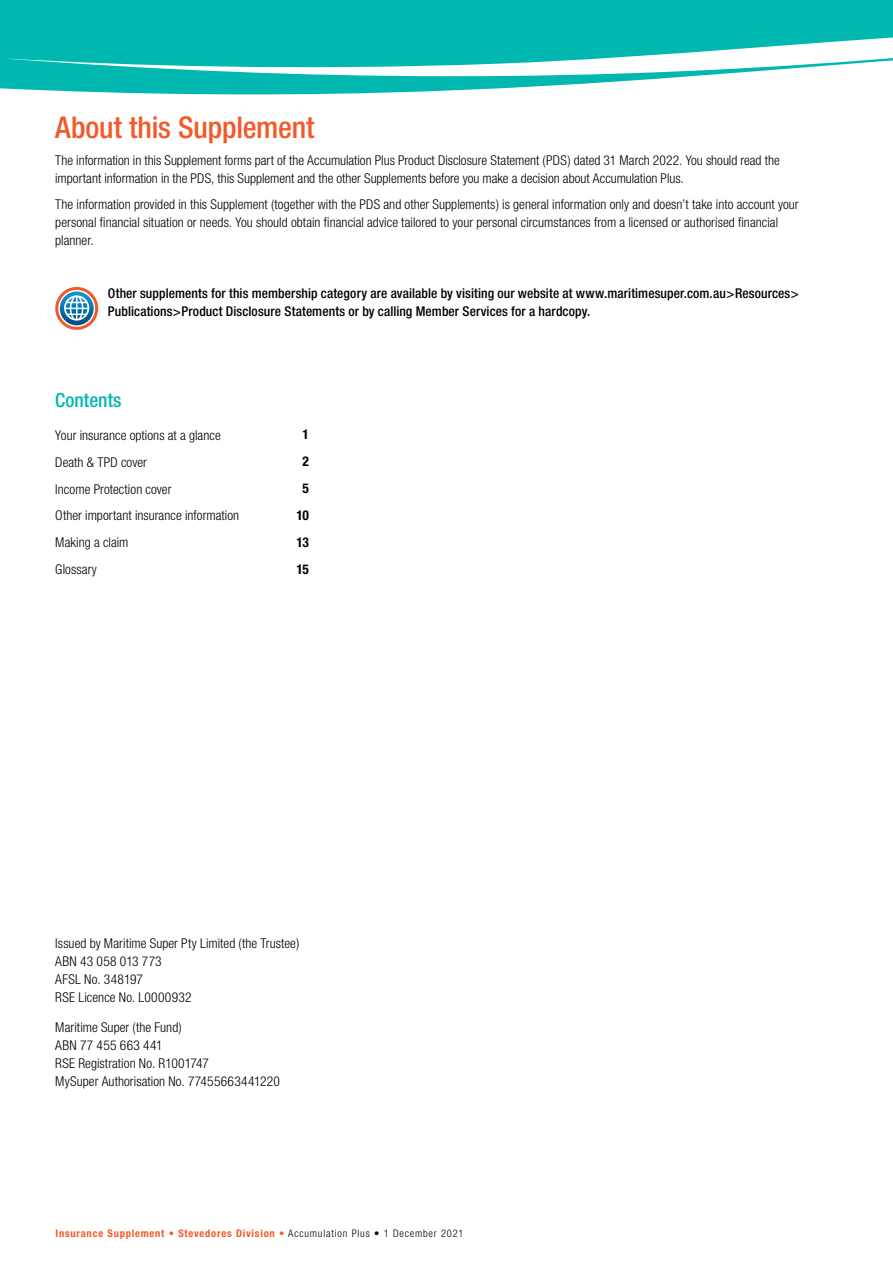
<style>
.page{position:relative;width:893px;height:1263px;background:#fff}
.page>*{position:absolute;margin:0;border:0;box-sizing:border-box;transform-origin:0 0}
.t1{font:500 condensed 30px "Helvetica Neue";letter-spacing:-.005em;color:#f15a2a}
.t2{font:500 condensed 19.5px "Helvetica Neue";color:#00b8b0}
.t3{font:300 condensed 13.5px/18px "Helvetica Neue";letter-spacing:.005em;color:#000}
.t4{font:500 condensed 13.5px/18px "Helvetica Neue";letter-spacing:.01em;color:#000}
.t5{font:700 condensed 13.5px "Helvetica Neue";color:#000}
.t6{font:700 condensed 10.5px "Helvetica Neue";letter-spacing:.075em;color:#f15a2a}
.s1{font-weight:300}
.s2{font-weight:300;color:#000}
</style>
<div class="page">
<svg style="left:0;top:0;width:893px;height:95px;fill:#00b8b0"></svg>
<svg style="left:55px;top:287px;width:43px;height:43px"></svg>
<img style="left:59px;top:291px;width:35px;height:35px;border-radius:18px">
<div style="left:58px;top:290px;width:37px;height:37px;border:2px solid #fff;border-radius:50%"></div>
<svg style="left:64px;top:295px;width:26px;height:27px"></svg>
<h1 class="t1" style="left:55px;top:110px;width:261px">About this Supplement</h1>
<p class="t3" style="left:55px;top:151px;width:726px">The information in this Supplement forms part of the Accumulation Plus Product Disclosure Statement (PDS) dated 31 March 2022. You should read the important information in the PDS, this Supplement and the other Supplements before you make a decision about Accumulation Plus.</p>
<p class="t3" style="left:55px;top:195px;width:745px">The information provided in this Supplement (together with the PDS and other Supplements) is general information only and doesn’t take into account your personal financial situation or needs. You should obtain financial advice tailored to your personal circumstances from a licensed or authorised financial planner.</p>
<p class="t4" style="left:108px;top:284px;width:692px">Other supplements for this membership category are available by visiting our website at www.maritimesuper.com.au&gt;Resources&gt;<br>Publications&gt;Product Disclosure Statements or by calling Member Services for a hardcopy.</p>
<h2 class="t2" style="left:55px;top:388px;width:68px">Contents</h2>
<p class="t3" style="left:55px;top:426px;width:167px">Your insurance options at a glance</p>
<p class="t5" style="left:303px;top:426px;width:8px">1</p>
<p class="t3" style="left:55px;top:453px;width:93px">Death &amp; TPD cover</p>
<p class="t5" style="left:303px;top:453px;width:8px">2</p>
<p class="t3" style="left:55px;top:480px;width:118px">Income Protection cover</p>
<p class="t5" style="left:303px;top:480px;width:8px">5</p>
<p class="t3" style="left:55px;top:507px;width:186px">Other important insurance information</p>
<p class="t5" style="left:296px;top:507px;width:14px">10</p>
<p class="t3" style="left:55px;top:533px;width:75px">Making a claim</p>
<p class="t5" style="left:297px;top:534px;width:14px">13</p>
<p class="t3" style="left:55px;top:560px;width:43px">Glossary</p>
<p class="t5" style="left:296px;top:561px;width:14px">15</p>
<p class="t3" style="left:55px;top:934px;width:246px">Issued by Maritime Super Pty Limited (the Trustee)<br>ABN 43 058 013 773<br>AFSL No. 348197<br>RSE Licence No. L0000932</p>
<p class="t3" style="left:55px;top:1018px;width:226px">Maritime Super (the Fund)<br>ABN 77 455 663 441<br>RSE Registration No. R1001747<br>MySuper Authorisation No. 77455663441220</p>
<p class="t6" style="left:56px;top:1227px;width:410px">Insurance Supplement • Stevedores Division <span class="s1">•</span> <span class="s2">Accumulation Plus • 1 December 2021</span></p>
</div>
